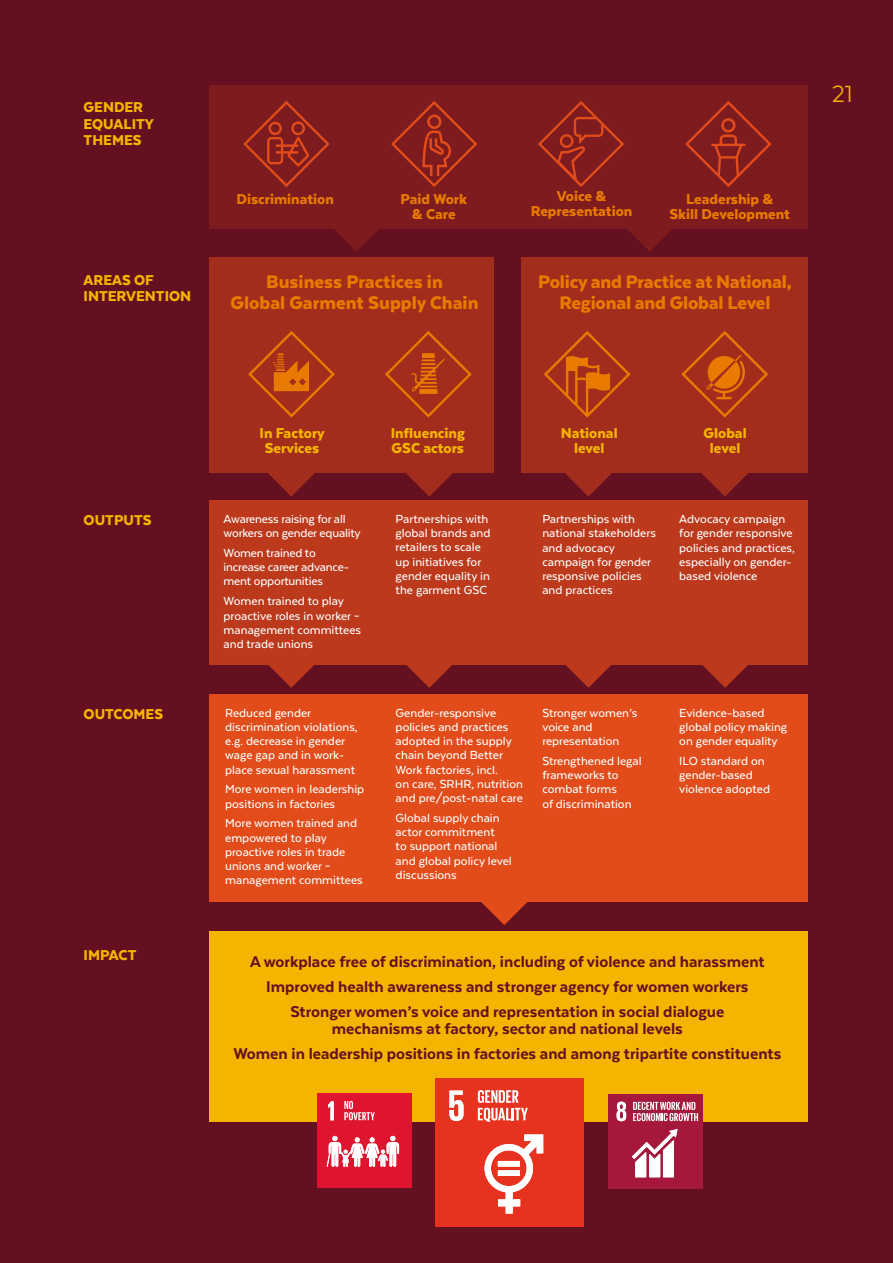
<style>
.page{position:relative;width:893px;height:1263px;background:#651021}
.page>*{position:absolute;margin:0;border:0;box-sizing:border-box;transform-origin:0 0}
.t1{font:27px "Texta";color:#f4b400}
.t2{font:900 21px/21px "Texta";letter-spacing:-.01em;color:#e87a00;text-align:center}
.t3{font:800 18px/25px "Texta";color:#651021;text-align:center}
.t4{font:900 16.5px/15px "Texta";color:#f4b400}
.t5{font:900 16.5px/15px "Texta";color:#e87a00;text-align:center}
.t6{font:500 13.5px/14.2px "Texta";color:#fff}
</style>
<div class="page">
<div style="left:209px;top:257px;width:285px;height:216px;background:#a32d1d"></div>
<svg style="left:268px;top:473px;width:47px;height:24px"></svg>
<svg style="left:406px;top:473px;width:47px;height:24px"></svg>
<div style="left:522px;top:257px;width:286px;height:216px;background:#a32d1d"></div>
<svg style="left:565px;top:473px;width:47px;height:24px"></svg>
<svg style="left:701px;top:473px;width:47px;height:24px"></svg>
<div style="left:209px;top:694px;width:599px;height:208px;background:#e24c1a"></div>
<svg style="left:481px;top:902px;width:47px;height:23px"></svg>
<div style="left:209px;top:500px;width:599px;height:165px;background:#bc391c"></div>
<svg style="left:269px;top:665px;width:45px;height:23px"></svg>
<svg style="left:407px;top:665px;width:45px;height:23px"></svg>
<svg style="left:566px;top:665px;width:45px;height:23px"></svg>
<svg style="left:702px;top:665px;width:46px;height:23px"></svg>
<div style="left:209px;top:85px;width:599px;height:144px;background:#7d1b1f"></div>
<svg style="left:334px;top:229px;width:45px;height:23px"></svg>
<svg style="left:628px;top:229px;width:44px;height:22px"></svg>
<svg style="left:544px;top:331px;width:87px;height:87px"></svg>
<svg style="left:681px;top:331px;width:87px;height:87px"></svg>
<svg style="left:385px;top:331px;width:87px;height:87px"></svg>
<svg style="left:248px;top:331px;width:87px;height:87px"></svg>
<div style="left:209px;top:931px;width:599px;height:191px;background:#f4b400"></div>
<div style="left:435px;top:1078px;width:148px;height:149px;background:#e6321e"></div>
<svg style="left:449px;top:1090px;width:14px;height:31px"></svg>
<svg style="left:485px;top:1134px;width:58px;height:79px"></svg>
<div style="left:498px;top:1161px;width:22px;height:5px;background:#fff"></div>
<div style="left:498px;top:1170px;width:22px;height:6px;background:#fff"></div>
<svg style="left:478px;top:1090px;width:50px;height:32px"></svg>
<div style="left:608px;top:1094px;width:94px;height:95px;background:#a5183b"></div>
<svg style="left:617px;top:1102px;width:9px;height:19px"></svg>
<svg style="left:632px;top:1129px;width:45px;height:48px"></svg>
<svg style="left:633px;top:1102px;width:65px;height:19px"></svg>
<div style="left:317px;top:1093px;width:95px;height:95px;background:#df152f"></div>
<svg style="left:328px;top:1101px;width:6px;height:19px"></svg>
<svg style="left:326px;top:1136px;width:73px;height:31px"></svg>
<svg style="left:344px;top:1101px;width:31px;height:19px"></svg>
<svg style="left:685px;top:101px;width:87px;height:86px"></svg>
<svg style="left:243px;top:101px;width:87px;height:86px"></svg>
<svg style="left:538px;top:101px;width:86px;height:86px"></svg>
<svg style="left:391px;top:101px;width:86px;height:86px"></svg>
<p class="t4" style="left:84px;top:100px;width:72px;line-height:16.5px">GENDER<br>EQUALITY<br>THEMES</p>
<p class="t4" style="left:84px;top:272px;width:109px;line-height:16.5px">AREAS OF<br>INTERVENTION</p>
<p class="t5" style="left:531px;top:189px;width:103px">Voice &amp;<br>Representation</p>
<p class="t5" style="left:237px;top:192px;width:99px">Discrimination</p>
<p class="t5" style="left:401px;top:192px;width:68px">Paid Work &amp; Care</p>
<p class="t5" style="left:669px;top:192px;width:122px">Leadership &amp;<br>Skill Development</p>
<h2 class="t2" style="left:231px;top:272px;width:249px">Business Practices in<br>Global Garment Supply Chain</h2>
<h2 class="t2" style="left:538px;top:272px;width:255px">Policy and Practice at National,<br>Regional and Global Level</h2>
<h1 class="t1" style="left:832px;top:81px;width:22px">21</h1>
<p class="t4" style="left:84px;top:513px;width:69px">OUTPUTS</p>
<p class="t4" style="left:84px;top:707px;width:81px">OUTCOMES</p>
<p class="t4" style="left:84px;top:948px;width:54px">IMPACT</p>
<p class="t4" style="left:260px;top:426px;width:67px;text-align:center">In Factory<br>Services</p>
<p class="t6" style="left:224px;top:512px;width:139px">Awareness raising for all workers on gender equality</p>
<p class="t6" style="left:224px;top:546px;width:127px">Women trained to increase career advance&shy;ment opportunities</p>
<p class="t6" style="left:224px;top:594px;width:139px">Women trained to play proactive roles in worker – management committees and trade unions</p>
<p class="t6" style="left:225px;top:705px;width:134px">Reduced gender discrimination violations, e.g. decrease in gender wage gap and in work&shy;place sexual harassment</p>
<p class="t6" style="left:225px;top:782px;width:141px">More women in leadership positions in factories</p>
<p class="t6" style="left:225px;top:816px;width:139px">More women trained and empowered to play proactive roles in trade unions and worker – management committees</p>
<p class="t4" style="left:391px;top:426px;width:76px">Influencing<br>GSC actors</p>
<p class="t6" style="left:396px;top:512px;width:96px">Partnerships with global brands and retailers to scale up initiatives for gender equality in the garment GSC</p>
<p class="t4" style="left:561px;top:426px;width:58px;text-align:center">National level</p>
<p class="t4" style="left:704px;top:426px;width:45px;text-align:center">Global level</p>
<p class="t6" style="left:542px;top:512px;width:115px">Partnerships with national stakeholders and advocacy campaign for gender responsive policies and practices</p>
<p class="t6" style="left:679px;top:512px;width:117px">Advocacy campaign for gender responsive policies and practices, especially on gender&shy;based violence</p>
<p class="t6" style="left:396px;top:705px;width:129px">Gender-responsive policies and practices adopted in the supply chain beyond Better<br>Work factories, incl.<br>on care, SRHR, nutrition and pre/post-natal care</p>
<p class="t6" style="left:396px;top:811px;width:118px">Global supply chain actor commitment<br>to support national and global policy level discussions</p>
<p class="t6" style="left:542px;top:705px;width:97px">Stronger women’s voice and representation</p>
<p class="t6" style="left:542px;top:754px;width:101px">Strengthened legal frameworks to combat forms<br>of discrimination</p>
<p class="t6" style="left:679px;top:705px;width:110px">Evidence-based global policy making on gender equality</p>
<p class="t6" style="left:679px;top:754px;width:92px">ILO standard on gender-based violence adopted</p>
<h3 class="t3" style="left:250px;top:950px;width:516px">A workplace free of discrimination, including of violence and harassment<br>Improved health awareness and stronger agency for women workers<br>Stronger women’s voice and representation in social dialogue</h3>
<h3 class="t3" style="left:233px;top:1016px;width:549px">mechanisms at factory, sector and national levels<br>Women in leadership positions in factories and among tripartite constituents</h3>
</div>
